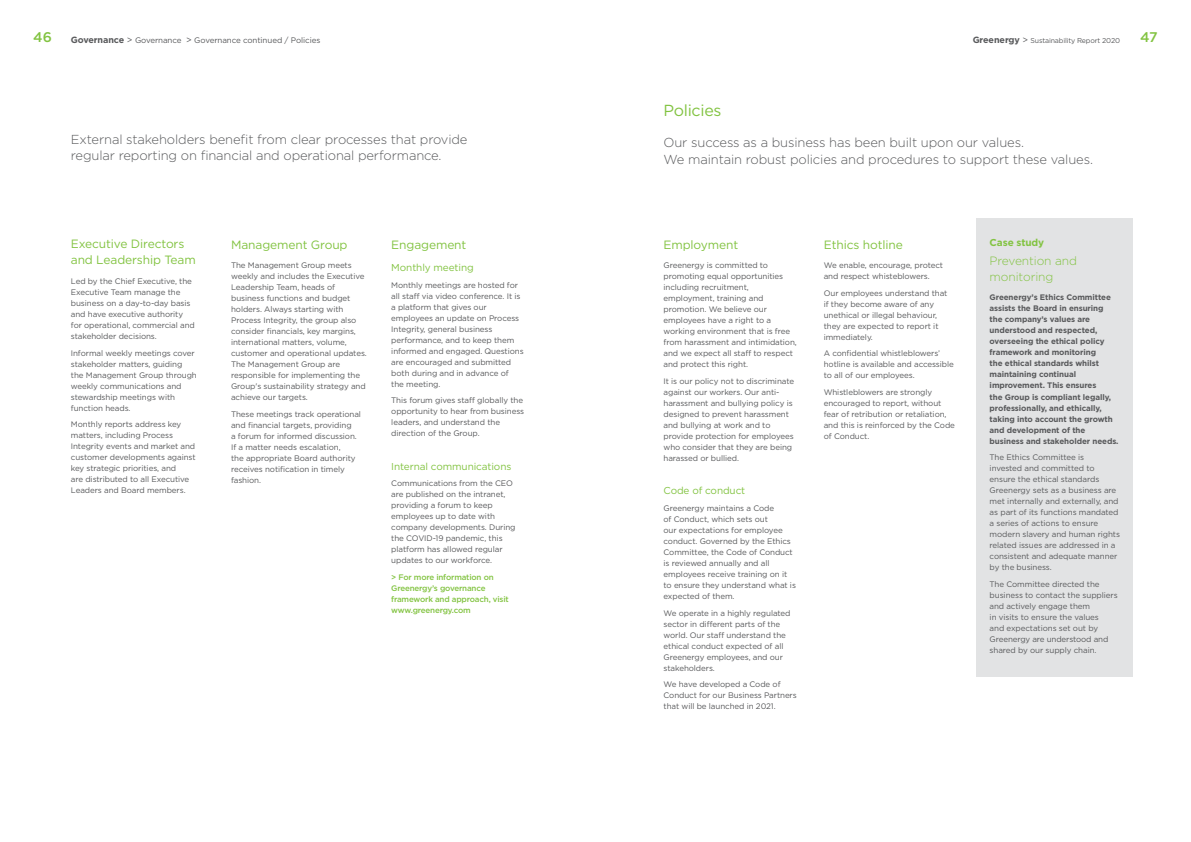
<style>
.page{position:relative;width:1191px;height:842px;background:#fff}
.page>*{position:absolute;margin:0;border:0;box-sizing:border-box;transform-origin:0 0}
.t1{font:16px "Gotham";letter-spacing:-.02em;color:#82c341}
.t2{font:500 14px "Gotham";color:#82c341}
.t3{font:300 13px/16.7px "Gotham";letter-spacing:-.01em;color:#58595b}
.t4{font:12px/16.8px "Gotham";letter-spacing:-.01em;color:#82c341}
.t5{font:300 12px/16px "Gotham";letter-spacing:-.01em;color:#82c341}
.t6{font:10px "Gotham";letter-spacing:-.01em;color:#82c341}
.t7{font:700 10px "Gotham";letter-spacing:-.01em;color:#82c341}
.t8{font:8px/11px "Gotham";letter-spacing:-.01em;color:#58595b}
.t9{font:700 8px/11px "Gotham";letter-spacing:-.01em;color:#58595b}
.t10{font:500 8px/11px "Gotham";letter-spacing:-.02em;color:#82c341}
.t11{font:7px "Gotham";letter-spacing:-.02em;color:#58595b}
.s1{font-weight:700;font-size:9px}
.s2{font-size:9px}
</style>
<div class="page">
<div style="left:976px;top:218px;width:156px;height:458px;background:#e2e3e4"></div>
<h2 class="t2" style="left:33px;top:28px;width:20px">46</h2>
<p class="t8" style="left:71px;top:34px;width:251px"><span class="s1">Governance</span> <span class="s2">&gt;</span> Governance <span class="s2">&gt;</span> Governance continued / Policies</p>
<p class="t11" style="left:972px;top:36px;width:149px"><span class="s1">Greenergy</span> <span class="s2">&gt;</span> Sustainability Report 2020</p>
<h2 class="t2" style="left:1140px;top:28px;width:19px">47</h2>
<h3 class="t3" style="left:71px;top:130px;width:398px">External stakeholders benefit from clear processes that provide regular reporting on financial and operational performance.</h3>
<h3 class="t4" style="left:71px;top:235px;width:126px">Executive Directors and Leadership Team</h3>
<p class="t8" style="left:71px;top:275px;width:125px">Led by the Chief Executive, the<br>Executive Team manage the business on a day-to-day basis and have executive authority for operational, commercial and stakeholder decisions.</p>
<p class="t8" style="left:71px;top:347px;width:127px">Informal weekly meetings cover stakeholder matters, guiding the Management Group through weekly communications and stewardship meetings with function heads.</p>
<p class="t8" style="left:71px;top:419px;width:126px">Monthly reports address key matters, including Process<br>Integrity events and market and customer developments against key strategic priorities, and<br>are distributed to all Executive<br>Leaders and Board members.</p>
<h3 class="t4" style="left:231px;top:236px;width:118px">Management Group</h3>
<p class="t8" style="left:231px;top:260px;width:137px">The Management Group meets weekly and includes the Executive<br>Leadership Team, heads of business functions and budget holders. Always starting with<br>Process Integrity, the group also consider financials, key margins, international matters, volume, customer and operational updates.<br>The Management Group are responsible for implementing the<br>Group's sustainability strategy and achieve our targets.</p>
<p class="t8" style="left:231px;top:408px;width:131px">These meetings track operational and financial targets, providing<br>a forum for informed discussion.<br>If a matter needs escalation,<br>the appropriate Board authority receives notification in timely fashion.</p>
<h3 class="t4" style="left:391px;top:236px;width:77px">Engagement</h3>
<p class="t6" style="left:391px;top:261px;width:84px">Monthly meeting</p>
<p class="t8" style="left:391px;top:279px;width:134px">Monthly meetings are hosted for all staff via video conference. It is a platform that gives our employees an update on Process<br>Integrity, general business performance, and to keep them informed and engaged. Questions are encouraged and submitted both during and in advance of<br>the meeting.</p>
<p class="t8" style="left:391px;top:395px;width:134px">This forum gives staff globally the opportunity to hear from business leaders, and understand the direction of the Group.</p>
<p class="t6" style="left:391px;top:460px;width:122px">Internal communications</p>
<p class="t8" style="left:391px;top:478px;width:126px">Communications from the CEO are published on the intranet, providing a forum to keep employees up to date with company developments. During the COVID-19 pandemic, this platform has allowed regular updates to our workforce.</p>
<p class="t10" style="left:391px;top:572px;width:119px">&gt; For more information on<br>Greenergy’s governance framework and approach, visit www.greenergy.com</p>
<h1 class="t1" style="left:663px;top:100px;width:59px">Policies</h1>
<h3 class="t3" style="left:663px;top:134px;width:431px">Our success as a business has been built upon our values.<br>We maintain robust policies and procedures to support these values.</h3>
<h3 class="t4" style="left:663px;top:236px;width:76px">Employment</h3>
<p class="t8" style="left:663px;top:260px;width:135px">Greenergy is committed to promoting equal opportunities including recruitment, employment, training and promotion. We believe our employees have a right to a working environment that is free from harassment and intimidation, and we expect all staff to respect and protect this right.</p>
<p class="t8" style="left:663px;top:375px;width:132px">It is our policy not to discriminate against our workers. Our anti&shy;harassment and bullying policy is designed to prevent harassment and bullying at work and to provide protection for employees who consider that they are being harassed or bullied.</p>
<p class="t6" style="left:663px;top:484px;width:83px">Code of conduct</p>
<p class="t8" style="left:663px;top:502px;width:134px">Greenergy maintains a Code<br>of Conduct, which sets out<br>our expectations for employee conduct. Governed by the Ethics<br>Committee, the Code of Conduct is reviewed annually and all employees receive training on it to ensure they understand what is expected of them.</p>
<p class="t8" style="left:663px;top:607px;width:128px">We operate in a highly regulated sector in different parts of the world. Our staff understand the ethical conduct expected of all<br>Greenergy employees, and our stakeholders.</p>
<p class="t8" style="left:663px;top:679px;width:135px">We have developed a Code of<br>Conduct for our Business Partners that will be launched in 2021.</p>
<h3 class="t4" style="left:823px;top:236px;width:81px">Ethics hotline</h3>
<p class="t8" style="left:823px;top:260px;width:121px">We enable, encourage, protect and respect whisteblowers.</p>
<p class="t8" style="left:823px;top:287px;width:125px">Our employees understand that if they become aware of any unethical or illegal behaviour, they are expected to report it immediately.</p>
<p class="t8" style="left:823px;top:348px;width:132px">A confidential whistleblowers’ hotline is available and accessible to all of our employees.</p>
<p class="t8" style="left:823px;top:387px;width:133px">Whistleblowers are strongly encouraged to report, without fear of retribution or retaliation, and this is reinforced by the Code of Conduct.</p>
<p class="t7" style="left:989px;top:236px;width:56px">Case study</p>
<h3 class="t5" style="left:989px;top:252px;width:89px">Prevention and monitoring</h3>
<p class="t9" style="left:989px;top:292px;width:130px">Greenergy’s Ethics Committee assists the Board in ensuring the company’s values are understood and respected, overseeing the ethical policy framework and monitoring<br>the ethical standards whilst maintaining continual improvement. This ensures<br>the Group is compliant legally, professionally, and ethically, taking into account the growth and development of the business and stakeholder needs.</p>
<p class="t8" style="left:989px;top:452px;width:132px">The Ethics Committee is<br>invested and committed to ensure the ethical standards<br>Greenergy sets as a business are met internally and externally, and as part of its functions mandated a series of actions to ensure modern slavery and human rights related issues are addressed in a consistent and adequate manner by the business.</p>
<p class="t8" style="left:989px;top:578px;width:130px">The Committee directed the business to contact the suppliers and actively engage them<br>in visits to ensure the values<br>and expectations set out by<br>Greenergy are understood and shared by our supply chain.</p>
</div>
